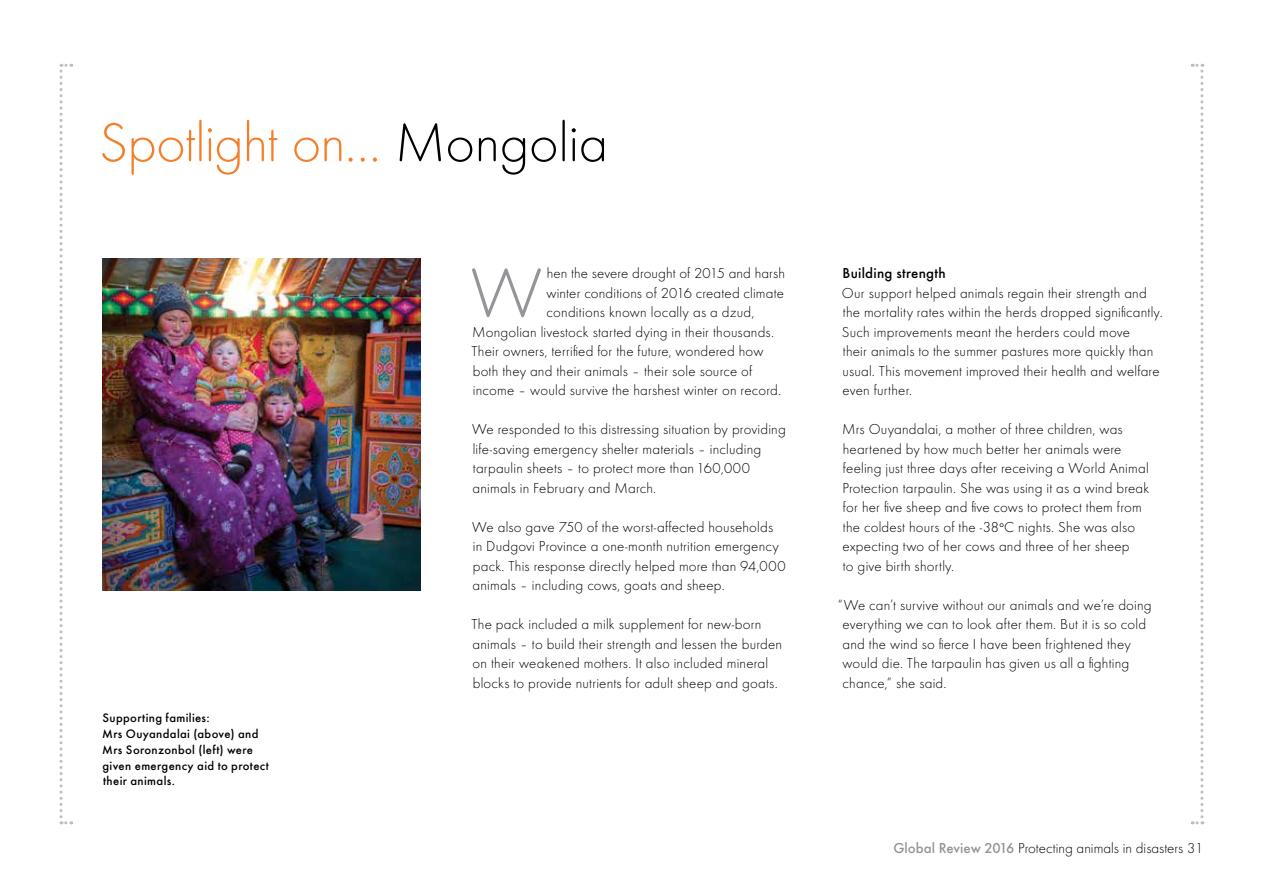
<style>
.page{position:relative;width:1263px;height:893px;background:#fff}
.page>*{position:absolute;margin:0;border:0;box-sizing:border-box;transform-origin:0 0}
.t1{font:300 73.35px "Futura Round";color:#939598}
.t2{font:300 57px "Futura Round";letter-spacing:-.01em;color:#f57e29}
.t3{font:300 15px/19.5px "Futura Round";letter-spacing:.01em;color:#000}
.t4{font:500 15px "Futura Round";letter-spacing:.015em;color:#000}
.t5{font:500 12.75px/15.8px "Futura Round";letter-spacing:.025em;color:#000}
.s1{color:#000}
.s2{font-weight:500;color:#939598}
</style>
<div class="page">
<img style="left:102px;top:259px;width:319px;height:331px">
<svg style="left:60px;top:64px;width:12px;height:760px"></svg>
<svg style="left:1192px;top:64px;width:11px;height:760px"></svg>
<h2 class="t2" style="left:99px;top:105px;width:511px">Spotlight on… <span class="s1">Mongolia</span></h2>
<p class="t5" style="left:102px;top:709px;width:168px">Supporting families:<br>Mrs Ouyandalai (above) and<br>Mrs Soronzonbol (left) were given emergency aid to protect their animals.</p>
<h1 class="t1" style="left:470px;top:245px;width:74px">W</h1>
<p class="t3" style="left:547px;top:263px;width:240px">hen the severe drought of 2015 and harsh</p>
<p class="t3" style="left:546px;top:283px;width:239px">winter conditions of 2016 created climate</p>
<p class="t3" style="left:546px;top:302px;width:209px">conditions known locally as a dzud,</p>
<p class="t3" style="left:472px;top:322px;width:303px">Mongolian livestock started dying in their thousands.</p>
<p class="t3" style="left:471px;top:341px;width:293px">Their owners, terrified for the future, wondered how</p>
<p class="t3" style="left:473px;top:361px;width:281px">both they and their animals – their sole source of</p>
<p class="t3" style="left:473px;top:380px;width:310px">income – would survive the harshest winter on record.</p>
<p class="t3" style="left:472px;top:419px;width:315px">We responded to this distressing situation by providing life-saving emergency shelter materials – including tarpaulin sheets – to protect more than 160,000 animals in February and March.</p>
<p class="t3" style="left:472px;top:517px;width:315px">We also gave 750 of the worst-affected households in Dudgovi Province a one-month nutrition emergency pack. This response directly helped more than 94,000 animals – including cows, goats and sheep.</p>
<p class="t3" style="left:471px;top:614px;width:312px">The pack included a milk supplement for new-born animals – to build their strength and lessen the burden on their weakened mothers. It also included mineral blocks to provide nutrients for adult sheep and goats.</p>
<p class="t4" style="left:842px;top:262px;width:105px">Building strength</p>
<p class="t3" style="left:842px;top:283px;width:322px">Our support helped animals regain their strength and the mortality rates within the herds dropped significantly.<br>Such improvements meant the herders could move<br>their animals to the summer pastures more quickly than usual. This movement improved their health and welfare even further.</p>
<p class="t3" style="left:842px;top:419px;width:309px">Mrs Ouyandalai, a mother of three children, was heartened by how much better her animals were feeling just three days after receiving a World Animal Protection tarpaulin. She was using it as a wind break for her five sheep and five cows to protect them from the coldest hours of the -38<sup>o</sup>C nights. She was also expecting two of her cows and three of her sheep<br>to give birth shortly.</p>
<p class="t3" style="left:842px;top:595px;width:311px;text-indent:-5px">“We can’t survive without our animals and we’re doing everything we can to look after them. But it is so cold and the wind so fierce I have been frightened they would die. The tarpaulin has given us all a fighting chance,” she said.</p>
<p class="t3" style="left:893px;top:838px;width:312px"><span class="s2">Global Review 2016</span> Protecting animals in disasters 31</p>
</div>
